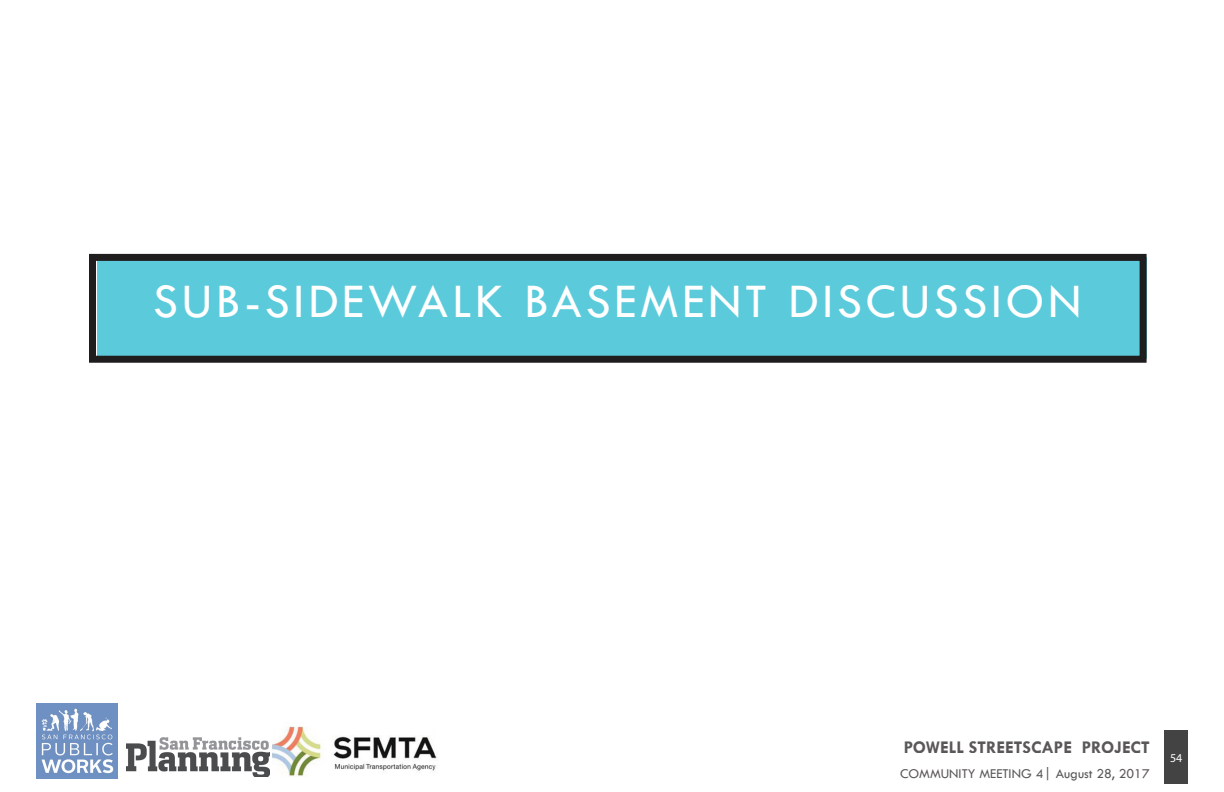
<style>
.page{position:relative;width:1224px;height:792px;background:#fff}
.page>*{position:absolute;margin:0;border:0;box-sizing:border-box;transform-origin:0 0}
.t1{font:50px "Tw Cen";letter-spacing:.075em;color:#fff}
.t2{font:700 18px "Tw Cen";color:#231f20}
.t3{font:14px "Tw Cen";color:#231f20}
.t4{font:12px "Myriad Pro";color:#fff}
.s1{font-size:16px}
</style>
<div class="page">
<div style="left:1164px;top:730px;width:24px;height:54px;background:#424342"></div>
<img style="left:36px;top:704px;width:82px;height:74px">
<img style="left:272px;top:726px;width:165px;height:51px">
<img style="left:127px;top:737px;width:143px;height:40px">
<div style="left:97px;top:257px;width:1049px;height:102px;background:#5bcbdb"></div>
<div style="left:89px;top:254px;width:1058px;height:109px;border:7px solid #201d1e"></div>
<h1 class="t1" style="left:153px;top:272px;width:930px">SUB-SIDEWALK BASEMENT DISCUSSION</h1>
<p class="t2" style="left:903px;top:736px;width:248px">POWELL STREETSCAPE PROJECT</p>
<p class="t3" style="left:900px;top:765px;width:251px">COMMUNITY MEETING 4<span class="s1">|</span> August 28, 2017</p>
<p class="t4" style="left:1170px;top:750px;width:14px">54</p>
</div>
